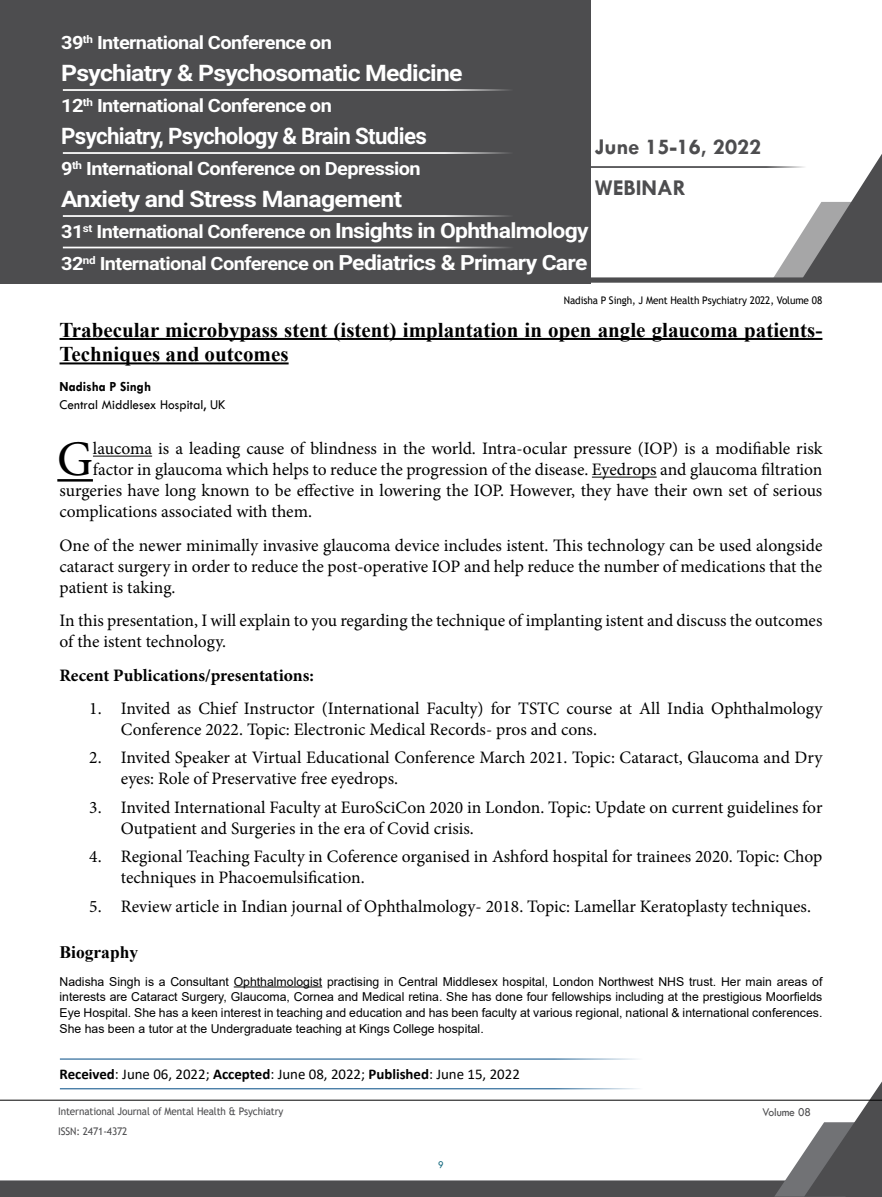
<style>
.page{position:relative;width:882px;height:1197px;background:#fff}
.page>*{position:absolute;margin:0;border:0;box-sizing:border-box;transform-origin:0 0}
.t1{font:49.88px "Minion Pro";color:#000}
.t2{font:700 22.75px "Roboto";letter-spacing:-.03em;color:#fff;scale:1.09 1}
.t3{font:700 22.75px "Roboto";letter-spacing:-.03em;color:#fff}
.t4{font:700 22.75px/41.1px "Tw Cen";color:#4d4d4f}
.t5{font:700 21px/24.5px "Times New Roman";color:#000}
.t6{font:700 18.38px/31.5px "Roboto";letter-spacing:-.03em;color:#fff;scale:1.09 1}
.t7{font:17.5px/21px "Minion Pro";color:#000}
.t8{font:700 17.5px "Minion Pro";letter-spacing:-.005em;color:#000}
.t9{font:700 17.5px "Times New Roman";color:#000}
.t10{font:14.88px "Calibri";color:#000}
.t11{font:14px "Tw Cen";color:#000;scale:.95 1}
.t12{font:700 14px "Tw Cen";color:#000;scale:.95 1}
.t13{font:12.25px/15.8px "Arial";color:#000;text-align:justify}
.t14{font:12.25px "Tw Cen";letter-spacing:-.01em;color:#4d4d4f;scale:.95 1}
.t15{font:10.5px "Trebuchet MS";letter-spacing:-.01em;color:#4d4d4f;scale:.95 1}
.t16{font:10.5px "Trebuchet MS";letter-spacing:-.01em;color:#000;scale:.95 1}
.t17{font:10.5px "Tw Cen";color:#15697e;scale:.95 1}
.s1{font-size:21px}
.s2{font-weight:700}
</style>
<div class="page">
<svg style="left:0;top:1081px;width:882px;height:116px"></svg>
<hr style="left:0;top:1100px;width:882px;height:1px;background:#000">
<div style="left:0;top:0;width:590px;height:283px;background:#4d4d4f"></div>
<svg style="left:62px;top:153px;width:820px;height:130px"></svg>
<hr style="left:63px;top:89px;width:478px;height:2px;background:#fff">
<hr style="left:63px;top:152px;width:478px;height:2px;background:#fff">
<hr style="left:63px;top:215px;width:478px;height:2px;background:#fff">
<hr style="left:63px;top:247px;width:478px;height:1px;background:#fff">
<hr style="left:60px;top:338px;width:762px;height:2px;background:#000">
<hr style="left:60px;top:362px;width:229px;height:2px;background:#000">
<hr style="left:57px;top:479px;width:36px;height:3px;background:#000">
<hr style="left:93px;top:456px;width:59px;height:1px;background:#000">
<hr style="left:592px;top:477px;width:65px;height:1px;background:#000">
<hr style="left:234px;top:987px;width:88px;height:1px;background:#000">
<hr style="left:60px;top:1059px;width:618px;height:1px;background:#004b84">
<hr style="left:60px;top:1088px;width:618px;height:1px;background:#004b84">
<p class="t6" style="left:61px;top:26px;width:250px">39<sup>th</sup> International Conference on</p>
<h2 class="t2" style="left:61px;top:57px;width:370px">Psychiatry &amp; Psychosomatic Medicine</h2>
<p class="t6" style="left:61px;top:89px;width:250px">12<sup>th</sup> International Conference on</p>
<h2 class="t3" style="left:61px;top:120px;width:367px">Psychiatry, Psychology &amp; Brain Studies</h2>
<p class="t6" style="left:61px;top:152px;width:331px">9<sup>th</sup> International Conference on Depression</p>
<h2 class="t2" style="left:61px;top:183px;width:314px">Anxiety and Stress Management</h2>
<p class="t6" style="left:61px;top:215px;width:485px">31<sup>st</sup> International Conference on <span class="s1">Insights in Ophthalmology<br></span>32<sup>nd</sup> International Conference on <span class="s1">Pediatrics &amp; Primary Care</span></p>
<p class="t16" style="left:564px;top:293px;width:273px">Nadisha P Singh, J Ment Health Psychiatry 2022, Volume 08</p>
<p class="t5" style="left:60px;top:317px;width:764px">Trabecular microbypass stent (istent) implantation in open angle glaucoma patients-<br>Techniques and outcomes</p>
<p class="t12" style="left:60px;top:378px;width:98px">Nadisha P Singh</p>
<p class="t11" style="left:60px;top:396px;width:176px">Central Middlesex Hospital, UK</p>
<h1 class="t1" style="left:57px;top:426px;width:37px">G</h1>
<p class="t7" style="left:93px;top:438px;width:731px">laucoma is a leading cause of blindness in the world. Intra-ocular pressure (IOP) is a modifiable risk</p>
<h2 class="t4" style="left:595px;top:126px;width:168px">June 15-16, 2022<br>WEBINAR</h2>
<p class="t7" style="left:93px;top:459px;width:731px">factor in glaucoma which helps to reduce the progression of the disease. Eyedrops and glaucoma filtration</p>
<p class="t7" style="left:60px;top:480px;width:764px">surgeries have long known to be effective in lowering the IOP. However, they have their own set of serious</p>
<p class="t7" style="left:60px;top:501px;width:254px">complications associated with them.</p>
<p class="t7" style="left:60px;top:535px;width:764px;text-align:justify">One of the newer minimally invasive glaucoma device includes istent. This technology can be used alongside cataract surgery in order to reduce the post-operative IOP and help reduce the number of medications that the patient is taking.</p>
<p class="t7" style="left:60px;top:610px;width:764px">In this presentation, I will explain to you regarding the technique of implanting istent and discuss the outcomes of the istent technology.</p>
<p class="t8" style="left:60px;top:663px;width:256px">Recent Publications/presentations:</p>
<p class="t7" style="left:121px;top:698px;width:703px;text-indent:-32px">1. Invited as Chief Instructor (International Faculty) for TSTC course at All India Ophthalmology<br>Conference 2022. Topic: Electronic Medical Records- pros and cons.</p>
<p class="t7" style="left:121px;top:747px;width:703px;text-indent:-32px">2. Invited Speaker at Virtual Educational Conference March 2021. Topic: Cataract, Glaucoma and Dry eyes: Role of Preservative free eyedrops.</p>
<p class="t7" style="left:121px;top:797px;width:703px;text-indent:-32px">3. Invited International Faculty at EuroSciCon 2020 in London. Topic: Update on current guidelines for<br>Outpatient and Surgeries in the era of Covid crisis.</p>
<p class="t7" style="left:121px;top:846px;width:703px;text-indent:-32px">4. Regional Teaching Faculty in Coference organised in Ashford hospital for trainees 2020. Topic: Chop techniques in Phacoemulsification.</p>
<p class="t7" style="left:89px;top:896px;width:723px">5. Review article in Indian journal of Ophthalmology- 2018. Topic: Lamellar Keratoplasty techniques.</p>
<p class="t9" style="left:60px;top:939px;width:80px">Biography</p>
<p class="t13" style="left:60px;top:973px;width:764px">Nadisha Singh is a Consultant Ophthalmologist practising in Central Middlesex hospital, London Northwest NHS trust. Her main areas of interests are Cataract Surgery, Glaucoma, Cornea and Medical retina. She has done four fellowships including at the prestigious Moorfields Eye Hospital. She has a keen interest in teaching and education and has been faculty at various regional, national &amp; international conferences.<br>She has been a tutor at the Undergraduate teaching at Kings College hospital.</p>
<p class="t10" style="left:60px;top:1064px;width:462px"><span class="s2">Received</span>: June 06, 2022; <span class="s2">Accepted</span>: June 08, 2022; <span class="s2">Published</span>: June 15, 2022</p>
<p class="t15" style="left:58px;top:1105px;width:239px">International Journal of Mental Health &amp; Psychiatry</p>
<p class="t14" style="left:762px;top:1104px;width:53px">Volume 08</p>
<p class="t15" style="left:58px;top:1125px;width:75px">ISSN: 2471-4372</p>
<p class="t17" style="left:438px;top:1159px;width:7px">9</p>
</div>
